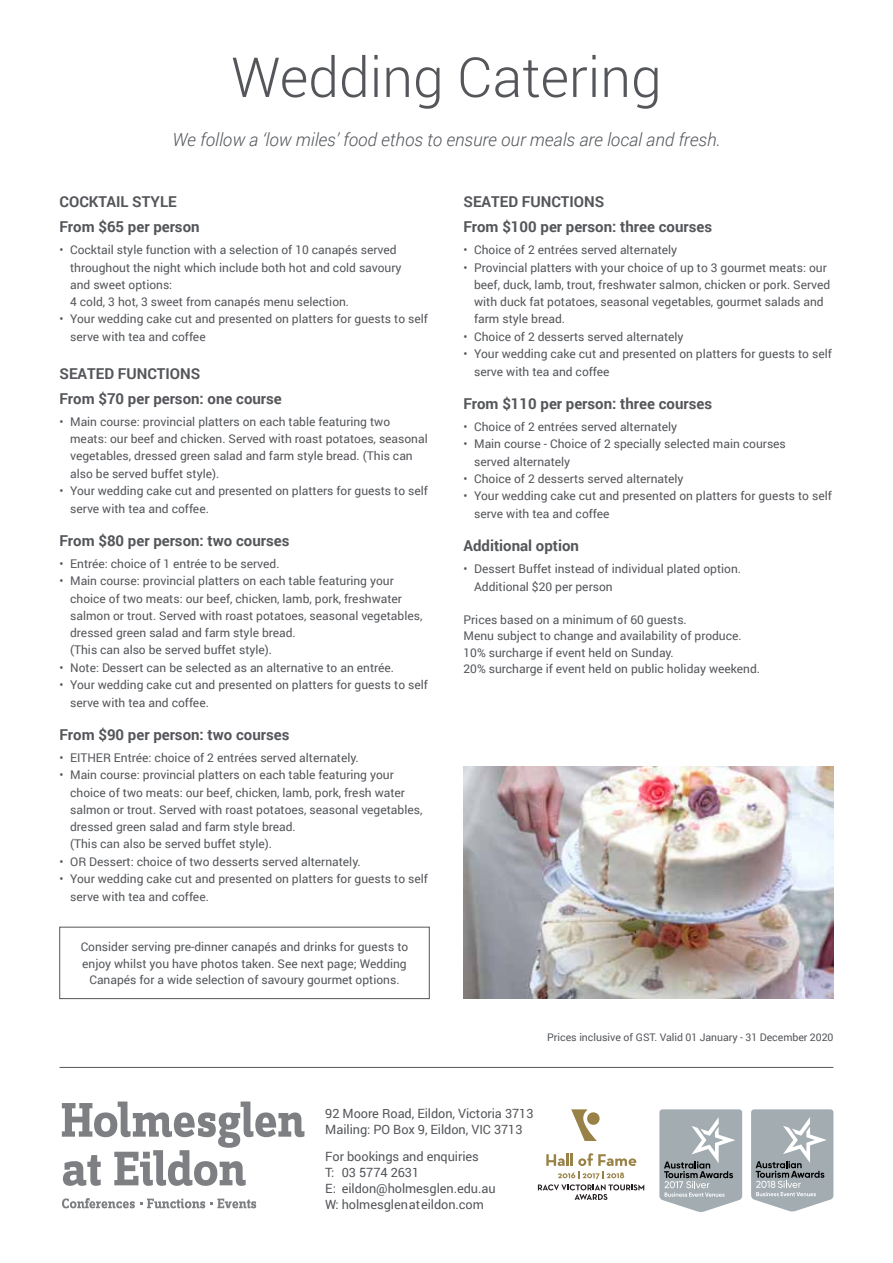
<style>
.page{position:relative;width:893px;height:1263px;background:#fff}
.page>*{position:absolute;margin:0;border:0;box-sizing:border-box;transform-origin:0 0}
.t1{font:300 55.2px "Roboto";color:#54565a}
.t2{font:italic 300 18px "Roboto";color:#54565a}
.t3{font:700 15px/25px "Roboto";color:#54565a}
.t4{font:12.75px/16px "Roboto";letter-spacing:-.005em;color:#54565a}
.t5{font:12px/17.2px "Roboto";color:#54565a}
.t6{font:10.5px "Roboto";letter-spacing:-.005em;color:#54565a}
</style>
<div class="page">
<hr style="left:60px;top:1067px;width:773px;height:1px;background:#54565a">
<svg style="left:62px;top:1101px;width:242px;height:85px"></svg>
<svg style="left:62px;top:1198px;width:194px;height:10px"></svg>
<svg style="left:571px;top:1109px;width:29px;height:32px"></svg>
<svg style="left:538px;top:1153px;width:106px;height:47px"></svg>
<svg style="left:659px;top:1109px;width:83px;height:103px;background:#a9b1b5"></svg>
<svg style="left:751px;top:1109px;width:82px;height:102px;background:#a8b0b4"></svg>
<img style="left:464px;top:767px;width:369px;height:232px">
<div style="left:60px;top:927px;width:369px;height:72px;border:1px solid #54565a"></div>
<h1 class="t1" style="left:231px;top:39px;width:432px">Wedding Catering</h1>
<h2 class="t2" style="left:172px;top:128px;width:550px">We follow a ‘low miles’ food ethos to ensure our meals are local and fresh.</h2>
<p class="t3" style="left:60px;top:189px;width:142px">COCKTAIL STYLE<br>From $65 per person</p>
<p class="t5" style="left:70px;top:241px;width:333px;text-indent:-11px">• Cocktail style function with a selection of 10 canapés served throughout the night which include both hot and cold savoury and sweet options:<br>4 cold, 3 hot, 3 sweet from canapés menu selection.</p>
<p class="t5" style="left:70px;top:310px;width:359px;line-height:18px;text-indent:-11px">• Your wedding cake cut and presented on platters for guests to self serve with tea and coffee</p>
<p class="t3" style="left:60px;top:360px;width:224px">SEATED FUNCTIONS<br>From $70 per person: one course</p>
<p class="t5" style="left:70px;top:412px;width:359px;text-indent:-11px">• Main course: provincial platters on each table featuring two meats: our beef and chicken. Served with roast potatoes, seasonal vegetables, dressed green salad and farm style bread. (This can also be served buffet style).</p>
<p class="t5" style="left:70px;top:481px;width:359px;line-height:18px;text-indent:-11px">• Your wedding cake cut and presented on platters for guests to self serve with tea and coffee.</p>
<p class="t3" style="left:60px;top:527px;width:231px">From $80 per person: two courses</p>
<p class="t5" style="left:60px;top:555px;width:222px">• Entrée: choice of 1 entrée to be served.</p>
<p class="t5" style="left:70px;top:572px;width:354px;text-indent:-11px">• Main course: provincial platters on each table featuring your choice of two meats: our beef, chicken, lamb, pork, freshwater salmon or trout. Served with roast potatoes, seasonal vegetables, dressed green salad and farm style bread.<br>(This can also be served buffet style).</p>
<p class="t5" style="left:60px;top:658px;width:336px">• Note: Dessert can be selected as an alternative to an entrée.</p>
<p class="t5" style="left:70px;top:675px;width:359px;line-height:18px;text-indent:-11px">• Your wedding cake cut and presented on platters for guests to self serve with tea and coffee.</p>
<p class="t3" style="left:60px;top:721px;width:231px">From $90 per person: two courses</p>
<p class="t5" style="left:60px;top:749px;width:301px">• EITHER Entrée: choice of 2 entrées served alternately.</p>
<p class="t5" style="left:70px;top:766px;width:354px;text-indent:-11px">• Main course: provincial platters on each table featuring your choice of two meats: our beef, chicken, lamb, pork, fresh water salmon or trout. Served with roast potatoes, seasonal vegetables, dressed green salad and farm style bread.<br>(This can also be served buffet style).</p>
<p class="t5" style="left:60px;top:852px;width:303px">• OR Dessert: choice of two desserts served alternately.</p>
<p class="t5" style="left:70px;top:869px;width:359px;line-height:18px;text-indent:-11px">• Your wedding cake cut and presented on platters for guests to self serve with tea and coffee.</p>
<p class="t5" style="left:81px;top:938px;width:329px;line-height:16.5px;text-align:center">Consider serving pre-dinner canapés and drinks for guests to enjoy whilst you have photos taken. See next page; Wedding<br>Canapés for a wide selection of savoury gourmet options.</p>
<p class="t3" style="left:463px;top:189px;width:250px">SEATED FUNCTIONS<br>From $100 per person: three courses</p>
<p class="t5" style="left:463px;top:241px;width:215px">• Choice of 2 entrées served alternately</p>
<p class="t5" style="left:474px;top:258px;width:358px;text-indent:-11px">• Provincial platters with your choice of up to 3 gourmet meats: our beef, duck, lamb, trout, freshwater salmon, chicken or pork. Served with duck fat potatoes, seasonal vegetables, gourmet salads and farm style bread.</p>
<p class="t5" style="left:463px;top:327px;width:222px">• Choice of 2 desserts served alternately</p>
<p class="t5" style="left:474px;top:344px;width:359px;line-height:18px;text-indent:-11px">• Your wedding cake cut and presented on platters for guests to self serve with tea and coffee</p>
<p class="t3" style="left:463px;top:390px;width:250px">From $110 per person: three courses</p>
<p class="t5" style="left:463px;top:418px;width:215px">• Choice of 2 entrées served alternately</p>
<p class="t5" style="left:474px;top:435px;width:313px;text-indent:-11px">• Main course - Choice of 2 specially selected main courses served alternately</p>
<p class="t5" style="left:463px;top:469px;width:222px">• Choice of 2 desserts served alternately</p>
<p class="t5" style="left:474px;top:486px;width:359px;line-height:18px;text-indent:-11px">• Your wedding cake cut and presented on platters for guests to self serve with tea and coffee</p>
<p class="t3" style="left:463px;top:533px;width:117px">Additional option</p>
<p class="t5" style="left:474px;top:560px;width:268px;line-height:18px;text-indent:-11px">• Dessert Buffet instead of individual plated option.<br>Additional $20 per person</p>
<p class="t5" style="left:463px;top:611px;width:298px;line-height:16.5px">Prices based on a minimum of 60 guests.<br>Menu subject to change and availability of produce.<br>10% surcharge if event held on Sunday.<br>20% surcharge if event held on public holiday weekend.</p>
<p class="t6" style="left:547px;top:1030px;width:288px">Prices inclusive of GST. Valid 01 January - 31 December 2020</p>
<p class="t4" style="left:325px;top:1105px;width:210px">92 Moore Road, Eildon, Victoria 3713<br>Mailing: PO Box 9, Eildon, VIC 3713</p>
<p class="t4" style="left:325px;top:1148px;width:172px">For bookings and enquiries<br>T: 03 5774 2631<br>E: eildon@holmesglen.edu.au<br>W: holmesglenateildon.com</p>
</div>
